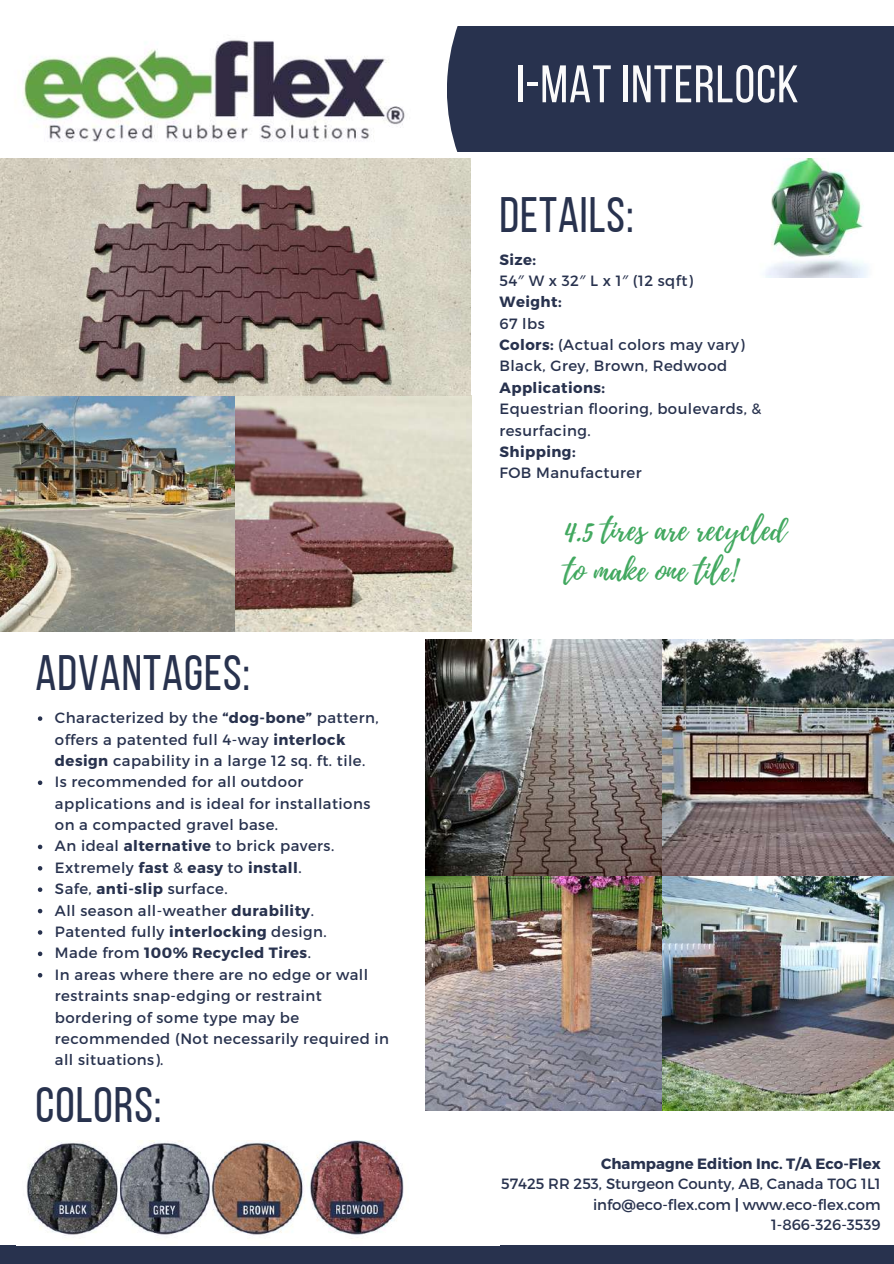
<style>
.page{position:relative;width:894px;height:1264px;background:#fff}
.page>*{position:absolute;margin:0;border:0;box-sizing:border-box;transform-origin:0 0}
.t1{font:52.65px "Bebas Neue";letter-spacing:.02em;color:#fafafa}
.t2{font:49.65px "Bebas Neue";letter-spacing:.02em;color:#28324e}
.t3{font:30.3px/41.7px "Playlist Script";color:#41a85f}
.t4{font:14.85px/21.3px "Montserrat";letter-spacing:.03em;color:#28324e}
.t5{font:14.85px/20.2px "Montserrat";color:#28324e;text-align:right}
.t6{font:700 14.85px "Montserrat";color:#28324e}
.t7{font:700 14.85px "Montserrat";letter-spacing:.03em;color:#28324e}
.s1{font-weight:700}
.s2{font-family:"Noto Sans"}
</style>
<div class="page">
<img style="left:425px;top:639px;width:468px;height:471px">
<img style="left:0;top:159px;width:471px;height:472px">
<div style="left:638px;top:27px;width:227px;height:125px;background:#28324e"></div>
<div style="left:447px;top:27px;width:191px;height:125px;background:#28324e"></div>
<div style="left:863px;top:27px;width:30px;height:125px;background:#28324e"></div>
<img style="left:765px;top:159px;width:103px;height:118px">
<div style="left:0;top:1245px;width:893px;height:18px;background:#28324e"></div>
<img style="left:26px;top:1140px;width:378px;height:96px">
<img style="left:23px;top:40px;width:382px;height:102px">
<svg style="left:38px;top:716px;width:4px;height:5px"></svg>
<svg style="left:38px;top:780px;width:4px;height:5px"></svg>
<svg style="left:38px;top:844px;width:4px;height:5px"></svg>
<svg style="left:38px;top:866px;width:4px;height:4px"></svg>
<svg style="left:38px;top:887px;width:4px;height:5px"></svg>
<svg style="left:38px;top:908px;width:4px;height:5px"></svg>
<svg style="left:38px;top:930px;width:4px;height:4px"></svg>
<svg style="left:38px;top:951px;width:4px;height:5px"></svg>
<svg style="left:38px;top:973px;width:4px;height:4px"></svg>
<h2 class="t2" style="left:36px;top:652px;width:216px">ADVANTAGES:</h2>
<p class="t4" style="left:55px;top:706px;width:335px">Characterized by the <span class="s1">“dog-bone”</span> pattern, offers a patented full 4-way <span class="s1">interlock design</span> capability in a large 12 sq. ft. tile.<br>Is recommended for all outdoor applications and is ideal for installations on a compacted gravel base.<br>An ideal <span class="s1">alternative</span> to brick pavers.<br>Extremely <span class="s1">fast</span> &amp; <span class="s1">easy</span> to <span class="s1">install</span>.<br>Safe, <span class="s1">anti-slip</span> surface.<br>All season all-weather <span class="s1">durability</span>.<br>Patented fully <span class="s1">interlocking</span> design.<br>Made from <span class="s1">100% Recycled Tires</span>.<br>In areas where there are no edge or wall restraints snap-edging or restraint bordering of some type may be recommended (Not necessarily required in all situations).</p>
<h2 class="t2" style="left:36px;top:1084px;width:127px">COLORS:</h2>
<h1 class="t1" style="left:516px;top:63px;width:284px">I-MAT INTERLOCK</h1>
<h2 class="t2" style="left:499px;top:195px;width:136px">DETAILS:</h2>
<p class="t4" style="left:499px;top:248px;width:195px"><span class="s1">Size:<br></span>54<span class="s2">″</span> W x 32<span class="s2">″</span> L x 1<span class="s2">″</span> (12 sqft)<br><span class="s1">Weight:</span></p>
<p class="t4" style="left:499px;top:312px;width:247px">67 lbs<br><span class="s1">Colors:</span> (Actual colors may vary)<br>Black, Grey, Brown, Redwood</p>
<p class="t7" style="left:499px;top:378px;width:107px">Applications:</p>
<p class="t4" style="left:499px;top:397px;width:263px">Equestrian flooring, boulevards, &amp; resurfacing.</p>
<p class="t7" style="left:499px;top:442px;width:78px">Shipping:</p>
<p class="t4" style="left:499px;top:461px;width:144px">FOB Manufacturer</p>
<h3 class="t3" style="left:564px;top:509px;width:224px">4.5 tires are recycled to make one tile!</h3>
<p class="t6" style="left:601px;top:1154px;width:281px">Champagne Edition Inc. T/A Eco-Flex</p>
<p class="t5" style="left:501px;top:1173px;width:381px">57425 RR 253, Sturgeon County, AB, Canada T0G 1L1 info@eco-flex.com <span class="s1">|</span> www.eco-flex.com<br>1-866-326-3539</p>
</div>
